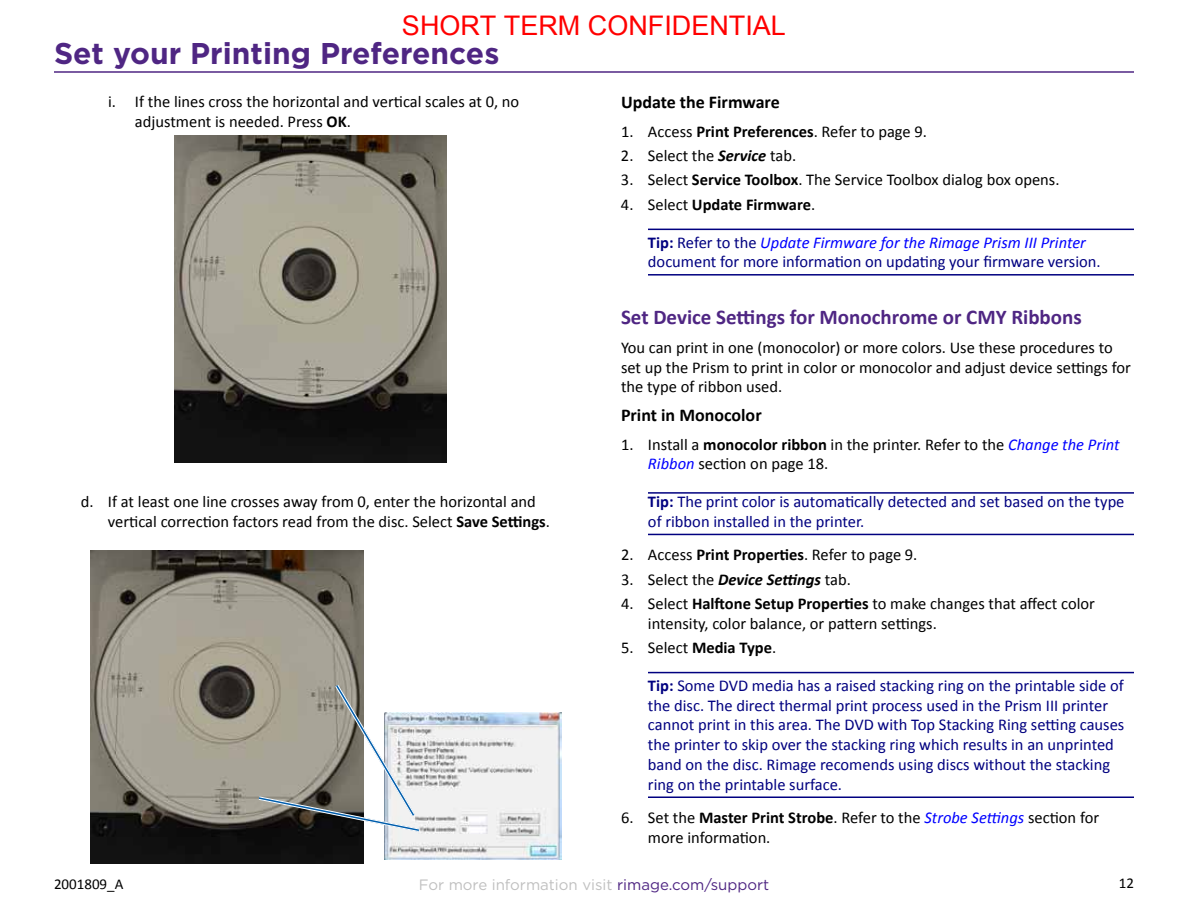
<style>
.page{position:relative;width:1188px;height:918px;background:#fff}
.page>*{position:absolute;margin:0;border:0;box-sizing:border-box;transform-origin:0 0}
.t1{font:700 30px "Gotham";color:#4f2683}
.t2{font:27px "Arial";color:#f00}
.t3{font:700 21px "Calibri";color:#4f2683}
.t4{font:700 18px "Calibri";color:#000}
.t5{font:16.5px/19.8px "Calibri";color:#000}
.t6{font:16.5px/19.8px "Calibri";color:#000080}
.t7{font:700 16.5px "Calibri";color:#000}
.t8{font:15px "Gotham";color:#c0c0c0}
.t9{font:15px "Calibri";color:#000}
.s1{font-weight:700}
.s2{font-weight:700;font-style:italic}
.s3{font-weight:400}
.s4{font-style:italic;color:#00f}
.s5{color:#4f2683}
</style>
<div class="page">
<hr style="left:54px;top:71px;width:1080px;height:2px;background:#4f2683">
<img style="left:174px;top:135px;width:273px;height:327px">
<img style="left:91px;top:551px;width:273px;height:313px">
<img style="left:384px;top:713px;width:178px;height:146px">
<svg style="left:256px;top:682px;width:166px;height:152px"></svg>
<hr style="left:648px;top:229px;width:486px;height:1px;background:#000080">
<hr style="left:648px;top:274px;width:486px;height:2px;background:#000080">
<hr style="left:648px;top:492px;width:486px;height:2px;background:#000080">
<hr style="left:648px;top:534px;width:486px;height:1px;background:#000080">
<hr style="left:648px;top:672px;width:486px;height:1px;background:#000080">
<hr style="left:648px;top:796px;width:486px;height:2px;background:#000080">
<h2 class="t2" style="left:402px;top:8px;width:386px">SHORT TERM CONFIDENTIAL</h2>
<h1 class="t1" style="left:54px;top:36px;width:447px">Set your Printing Preferences</h1>
<p class="t5" style="left:135px;top:92px;width:386px;text-indent:-27px">i. If the lines cross the horizontal and vertical scales at 0, no adjustment is needed. Press <span class="s1">OK</span>.</p>
<p class="t5" style="left:108px;top:492px;width:444px;text-indent:-27px">d. If at least one line crosses away from 0, enter the horizontal and vertical correction factors read from the disc. Select <span class="s1">Save Settings</span>.</p>
<p class="t4" style="left:621px;top:91px;width:160px">Update the Firmware</p>
<p class="t5" style="left:621px;top:121px;width:308px">1. Access <span class="s1">Print Preferences</span>. Refer to page 9.</p>
<p class="t5" style="left:621px;top:146px;width:177px">2. Select the <span class="s2">Service</span> tab.</p>
<p class="t5" style="left:621px;top:170px;width:440px">3. Select <span class="s1">Service Toolbox</span>. The Service Toolbox dialog box opens.</p>
<p class="t7" style="left:621px;top:194px;width:196px"><span class="s3">4. Select</span> Update Firmware<span class="s3">.</span></p>
<p class="t6" style="left:648px;top:232px;width:454px"><span class="s1">Tip:</span> Refer to the <span class="s4">Update Firmware for the Rimage Prism III Printer </span>document for more information on updating your firmware version.</p>
<p class="t3" style="left:621px;top:304px;width:462px">Set Device Settings for Monochrome or CMY Ribbons</p>
<p class="t5" style="left:621px;top:337px;width:511px">You can print in one (monocolor) or more colors. Use these procedures to set up the Prism to print in color or monocolor and adjust device settings for the type of ribbon used.</p>
<p class="t4" style="left:621px;top:403px;width:142px">Print in Monocolor</p>
<p class="t5" style="left:648px;top:434px;width:473px;text-indent:-27px">1. Install a <span class="s1">monocolor ribbon</span> in the printer. Refer to the <span class="s4">Change the Print<br>Ribbon</span> section on page 18.</p>
<p class="t6" style="left:648px;top:492px;width:478px"><span class="s1">Tip:</span> The print color is automatically detected and set based on the type of ribbon installed in the printer.</p>
<p class="t5" style="left:621px;top:545px;width:298px">2. Access <span class="s1">Print Properties</span>. Refer to page 9.</p>
<p class="t5" style="left:621px;top:569px;width:231px">3. Select the <span class="s2">Device Settings</span> tab.</p>
<p class="t5" style="left:648px;top:594px;width:448px;text-indent:-27px">4. Select <span class="s1">Halftone Setup Properties</span> to make changes that affect color intensity, color balance, or pattern settings.</p>
<p class="t5" style="left:621px;top:638px;width:157px">5. Select <span class="s1">Media Type</span>.</p>
<p class="t6" style="left:648px;top:675px;width:478px"><span class="s1">Tip:</span> Some DVD media has a raised stacking ring on the printable side of the disc. The direct thermal print process used in the Prism III printer cannot print in this area. The DVD with Top Stacking Ring setting causes the printer to skip over the stacking ring which results in an unprinted band on the disc. Rimage recomends using discs without the stacking ring on the printable surface.</p>
<p class="t5" style="left:648px;top:808px;width:453px;text-indent:-27px">6. Set the <span class="s1">Master Print Strobe</span>. Refer to the <span class="s4">Strobe Settings</span> section for more information.</p>
<p class="t9" style="left:54px;top:875px;width:71px">2001809_A</p>
<p class="t8" style="left:419px;top:876px;width:352px">For more information visit <span class="s5">rimage.com/support</span></p>
<p class="t9" style="left:1119px;top:873px;width:17px">12</p>
</div>
